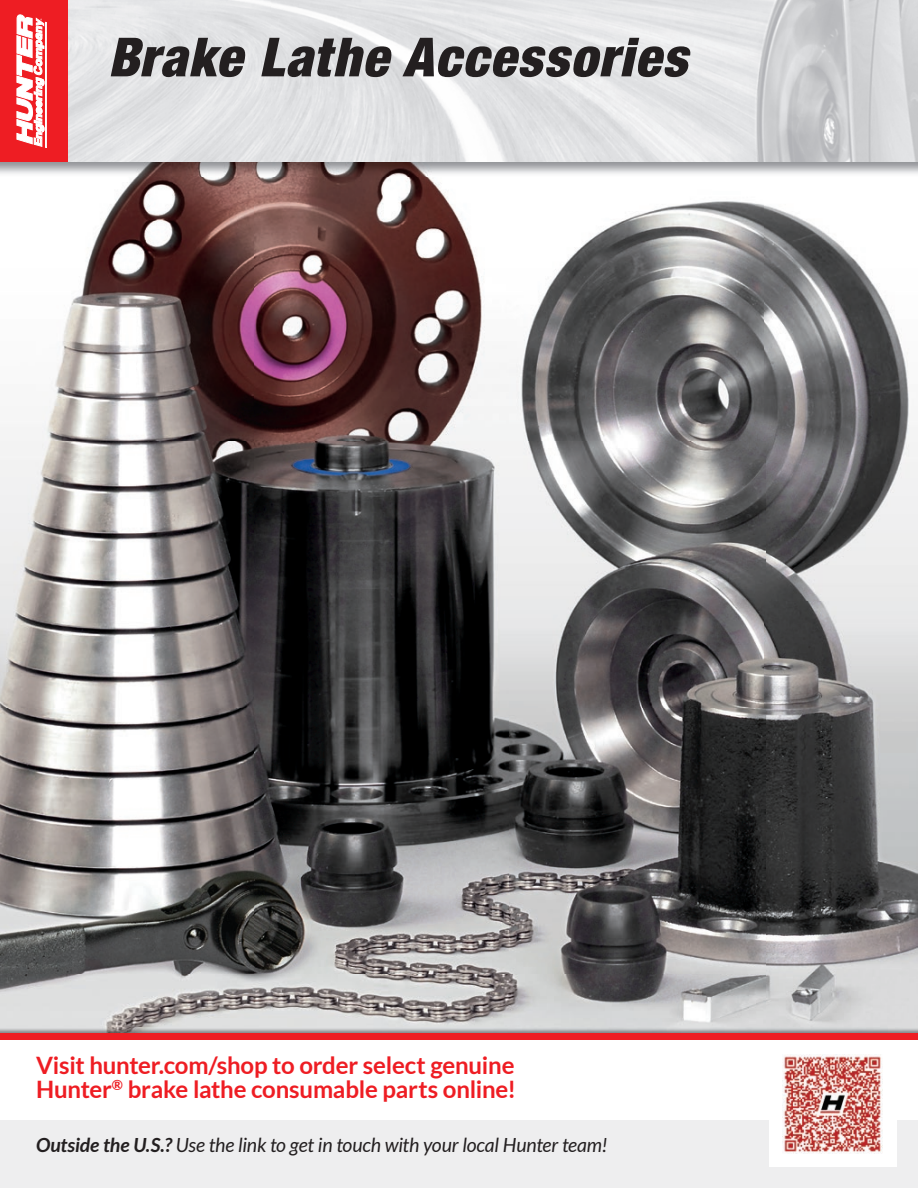
<style>
.page{position:relative;width:918px;height:1188px;background:#fff}
.page>*{position:absolute;margin:0;border:0;box-sizing:border-box;transform-origin:0 0}
.t1{font:italic 900 condensed 54px "Helvetica Neue LT Std";letter-spacing:.03em;color:#231f20}
.t2{font:700 24px/24px "Lato";letter-spacing:-.005em;color:#ee1d23}
.t3{font:italic 19.5px "Lato";letter-spacing:-.01em;color:#231f20}
.s1{font-weight:700}
</style>
<div class="page">
<img style="left:0;top:162px;width:918px;height:871px">
<div style="left:0;top:1120px;width:918px;height:68px;background:#eeeeef"></div>
<div style="left:0;top:1033px;width:918px;height:6px;background:#ee1d23"></div>
<div style="left:769px;top:1042px;width:127px;height:124px;background:#fff"></div>
<img style="left:783px;top:1054px;width:100px;height:100px">
<img style="left:68px;top:0;width:850px;height:162px">
<div style="left:0;top:0;width:68px;height:162px;background:#ee1d23"></div>
<div style="left:45px;top:22px;width:2px;height:126px;border:1px solid #fff"></div>
<svg style="left:17px;top:15px;width:27px;height:132px"></svg>
<h1 class="t1" style="left:108px;top:24px;width:581px">Brake Lathe Accessories</h1>
<p class="t2" style="left:36px;top:1053px;width:482px">Visit hunter.com/shop to order select genuine<br>Hunter<sup>®</sup> brake lathe consumable parts online!</p>
<p class="t3" style="left:36px;top:1134px;width:573px"><span class="s1">Outside the U.S.?</span> Use the link to get in touch with your local Hunter team!</p>
</div>
